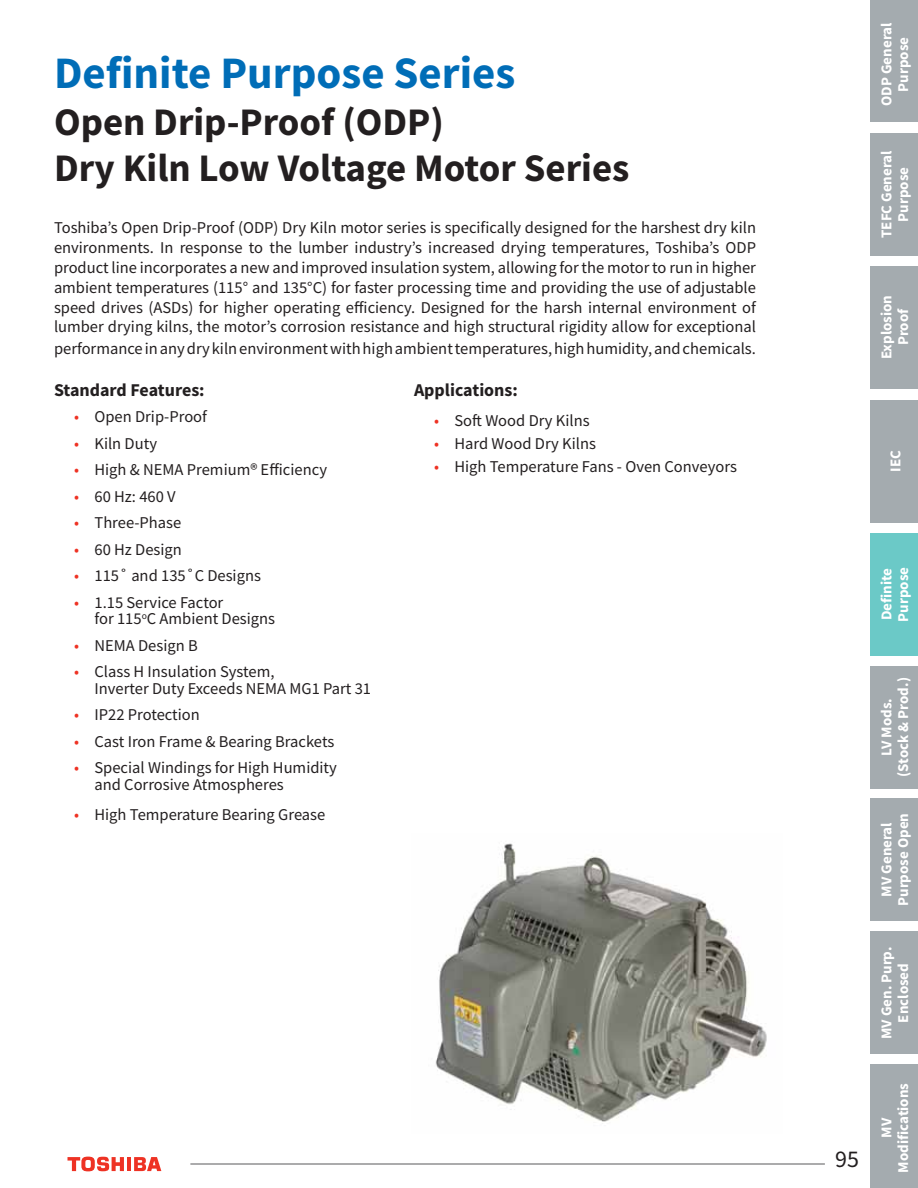
<style>
.page{position:relative;width:918px;height:1188px;background:#fff}
.page>*{position:absolute;margin:0;border:0;box-sizing:border-box;transform-origin:0 0}
.t1{font:700 45px "Toshiba Sans";color:#006db7}
.t2{font:700 39px/46.8px "Toshiba Sans";color:#231f20}
.t3{font:24px "Toshiba Sans";color:#231f20}
.t4{font:700 18px "Toshiba Sans";color:#231f20}
.t5{font:16.5px/19.8px "Toshiba Sans";color:#231f20}
.t6{font:700 15px/16.5px "Toshiba Sans";color:#fff;text-align:center}
.s1{color:#ee3224}
</style>
<div class="page">
<svg style="left:68px;top:1157px;width:56px;height:14px"></svg>
<hr style="left:127px;top:1157px;width:4px;height:14px;background:#ee3224">
<svg style="left:134px;top:1157px;width:27px;height:14px"></svg>
<hr style="left:190px;top:1164px;width:635px;height:1px;background:#58595b">
<div style="left:870px;top:0;width:48px;height:121px;background:#a4abaf"></div>
<div style="left:870px;top:133px;width:48px;height:122px;background:#a4abaf"></div>
<div style="left:870px;top:266px;width:48px;height:122px;background:#a4abaf"></div>
<div style="left:870px;top:400px;width:48px;height:122px;background:#a4abaf"></div>
<div style="left:870px;top:666px;width:48px;height:122px;background:#a4abaf"></div>
<div style="left:870px;top:799px;width:48px;height:122px;background:#a4abaf"></div>
<div style="left:870px;top:932px;width:48px;height:122px;background:#a4abaf"></div>
<div style="left:870px;top:1065px;width:48px;height:123px;background:#a4abaf"></div>
<div style="left:870px;top:533px;width:48px;height:122px;background:#6bc9c7"></div>
<img style="left:435px;top:843px;width:332px;height:279px">
<h1 class="t1" style="left:54px;top:56px;width:463px">Definite Purpose Series</h1>
<h2 class="t2" style="left:54px;top:102px;width:577px">Open Drip-Proof (ODP)<br>Dry Kiln Low Voltage Motor Series</h2>
<p class="t5" style="left:54px;top:220px;width:704px;text-align:justify">Toshiba’s Open Drip-Proof (ODP) Dry Kiln motor series is specifically designed for the harshest dry kiln environments. In response to the lumber industry’s increased drying temperatures, Toshiba’s ODP product line incorporates a new and improved insulation system, allowing for the motor to run in higher ambient temperatures (115° and 135°C) for faster processing time and providing the use of adjustable speed drives (ASDs) for higher operating efficiency. Designed for the harsh internal environment of lumber drying kilns, the motor’s corrosion resistance and high structural rigidity allow for exceptional</p>
<p class="t5" style="left:54px;top:340px;width:703px">performance in any dry kiln environment with high ambient temperatures, high humidity, and chemicals.</p>
<p class="t4" style="left:54px;top:383px;width:152px">Standard Features:</p>
<p class="t5" style="left:74px;top:409px;width:134px"><span class="s1">•</span> Open Drip-Proof</p>
<p class="t5" style="left:74px;top:435px;width:84px"><span class="s1">•</span> Kiln Duty</p>
<p class="t5" style="left:74px;top:462px;width:254px"><span class="s1">•</span> High &amp; NEMA Premium® Efficiency</p>
<p class="t5" style="left:74px;top:488px;width:103px"><span class="s1">•</span> 60 Hz: 460 V</p>
<p class="t5" style="left:74px;top:515px;width:109px"><span class="s1">•</span> Three-Phase</p>
<p class="t5" style="left:74px;top:541px;width:109px"><span class="s1">•</span> 60 Hz Design</p>
<p class="t5" style="left:74px;top:567px;width:188px"><span class="s1">•</span> 115˚ and 135˚C Designs</p>
<p class="t5" style="left:94px;top:596px;width:182px;line-height:16.5px;text-indent:-20px"><span class="s1">•</span> 1.15 Service Factor<br>for 115<sup>o</sup>C Ambient Designs</p>
<p class="t5" style="left:74px;top:637px;width:125px"><span class="s1">•</span> NEMA Design B</p>
<p class="t5" style="left:94px;top:665px;width:278px;line-height:16.5px;text-indent:-20px"><span class="s1">•</span> Class H Insulation System,<br>Inverter Duty Exceeds NEMA MG1 Part 31</p>
<p class="t5" style="left:74px;top:706px;width:127px"><span class="s1">•</span> IP22 Protection</p>
<p class="t5" style="left:74px;top:733px;width:262px"><span class="s1">•</span> Cast Iron Frame &amp; Bearing Brackets</p>
<p class="t5" style="left:94px;top:761px;width:244px;line-height:16.5px;text-indent:-20px"><span class="s1">•</span> Special Windings for High Humidity and Corrosive Atmospheres</p>
<p class="t5" style="left:74px;top:806px;width:253px"><span class="s1">•</span> High Temperature Bearing Grease</p>
<p class="t4" style="left:414px;top:383px;width:105px">Applications:</p>
<p class="t5" style="left:434px;top:412px;width:157px"><span class="s1">•</span> Soft Wood Dry Kilns</p>
<p class="t5" style="left:434px;top:435px;width:163px"><span class="s1">•</span> Hard Wood Dry Kilns</p>
<p class="t5" style="left:434px;top:458px;width:304px"><span class="s1">•</span> High Temperature Fans - Oven Conveyors</p>
<p class="t6" style="left:880px;top:106px;width:85px;rotate:-90deg">ODP General<br>Purpose</p>
<p class="t6" style="left:880px;top:238px;width:89px;rotate:-90deg">TEFC General<br>Purpose</p>
<p class="t6" style="left:880px;top:359px;width:66px;rotate:-90deg">Explosion<br>Proof</p>
<p class="t6" style="left:889px;top:472px;width:23px;rotate:-90deg">IEC</p>
<p class="t6" style="left:880px;top:622px;width:56px;text-align:left;rotate:-90deg">Definite<br>Purpose</p>
<h3 class="t3" style="left:835px;top:1150px;width:25px">95</h3>
<p class="t6" style="left:880px;top:777px;width:101px;rotate:-90deg">LV Mods. (Stock &amp; Prod.)</p>
<p class="t6" style="left:880px;top:906px;width:94px;rotate:-90deg">MV General<br>Purpose Open</p>
<p class="t6" style="left:880px;top:1039px;width:94px;rotate:-90deg">MV Gen. Purp.<br>Enclosed</p>
<p class="t6" style="left:880px;top:1173px;width:91px;rotate:-90deg">MV<br>Modifications</p>
</div>
